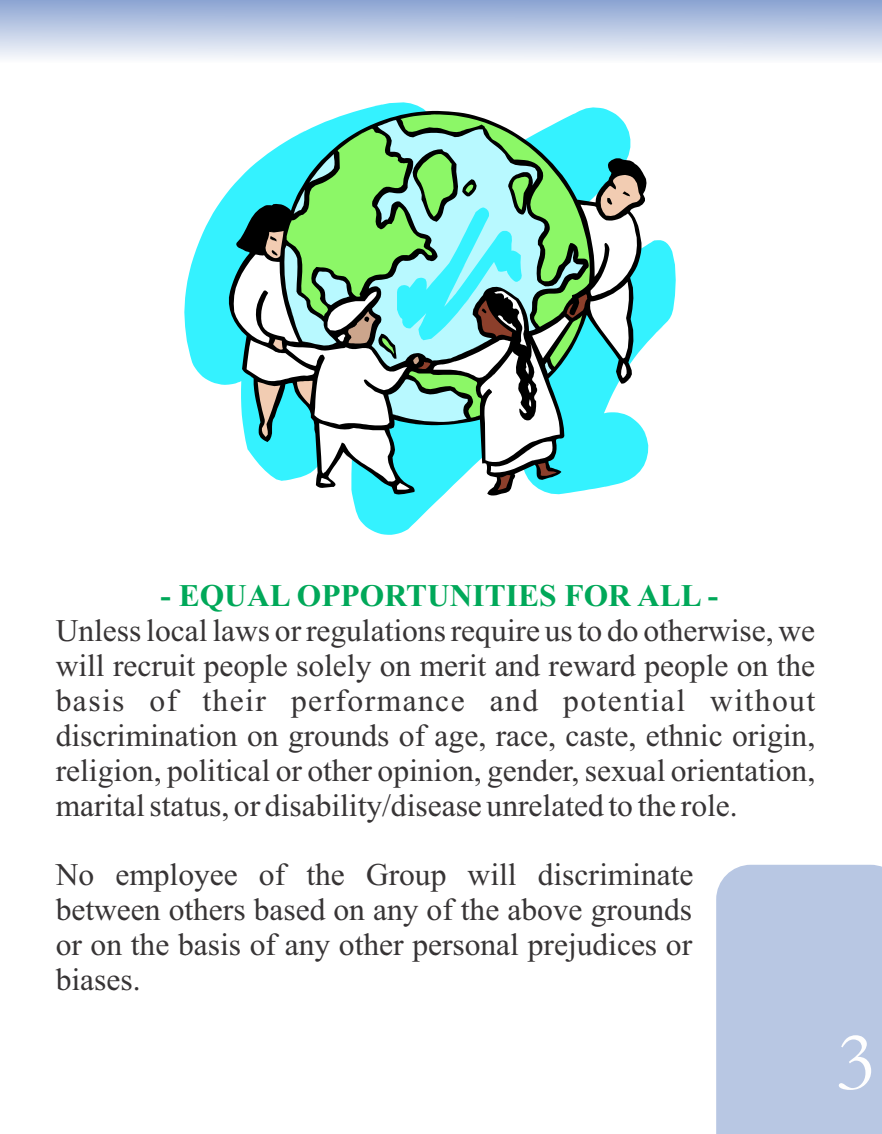
<style>
.page{position:relative;width:882px;height:1134px;background:#fff}
.page>*{position:absolute;margin:0;border:0;box-sizing:border-box;transform-origin:0 0}
.t1{font:84px "Garamond";color:#fefefe}
.t2{font:31.5px/35px "Times New Roman";color:#373435;text-align:justify}
.t3{font:700 31.5px "Times New Roman";color:#00a859}
</style>
<div class="page">
<div style="left:716px;top:865px;width:165px;height:269px;background:#b8c7e3"></div>
<svg style="left:1px;top:0;width:880px;height:59px;background:#bfcce6"></svg>
<svg style="left:184px;top:102px;width:492px;height:433px"></svg>
<svg style="left:229px;top:111px;width:418px;height:384px"></svg>
<svg style="left:401px;top:114px;width:189px;height:15px"></svg>
<svg style="left:369px;top:120px;width:214px;height:9px"></svg>
<svg style="left:234px;top:129px;width:406px;height:361px"></svg>
<p class="t3" style="left:160px;top:585px;width:560px">- EQUAL OPPORTUNITIES FOR ALL -</p>
<p class="t2" style="left:56px;top:616px;width:761px">Unless local laws or regulations require us to do otherwise, we will recruit people solely on merit and reward people on the basis of their performance and potential without discrimination on grounds of age, race, caste, ethnic origin, religion, political or other opinion, gender, sexual orientation, marital status, or disability/disease unrelated to the role.</p>
<p class="t2" style="left:56px;top:860px;width:639px">No employee of the Group will discriminate between others based on any of the above grounds or on the basis of any other personal prejudices or biases.</p>
<h1 class="t1" style="left:835px;top:1034px;width:41px">3</h1>
</div>
